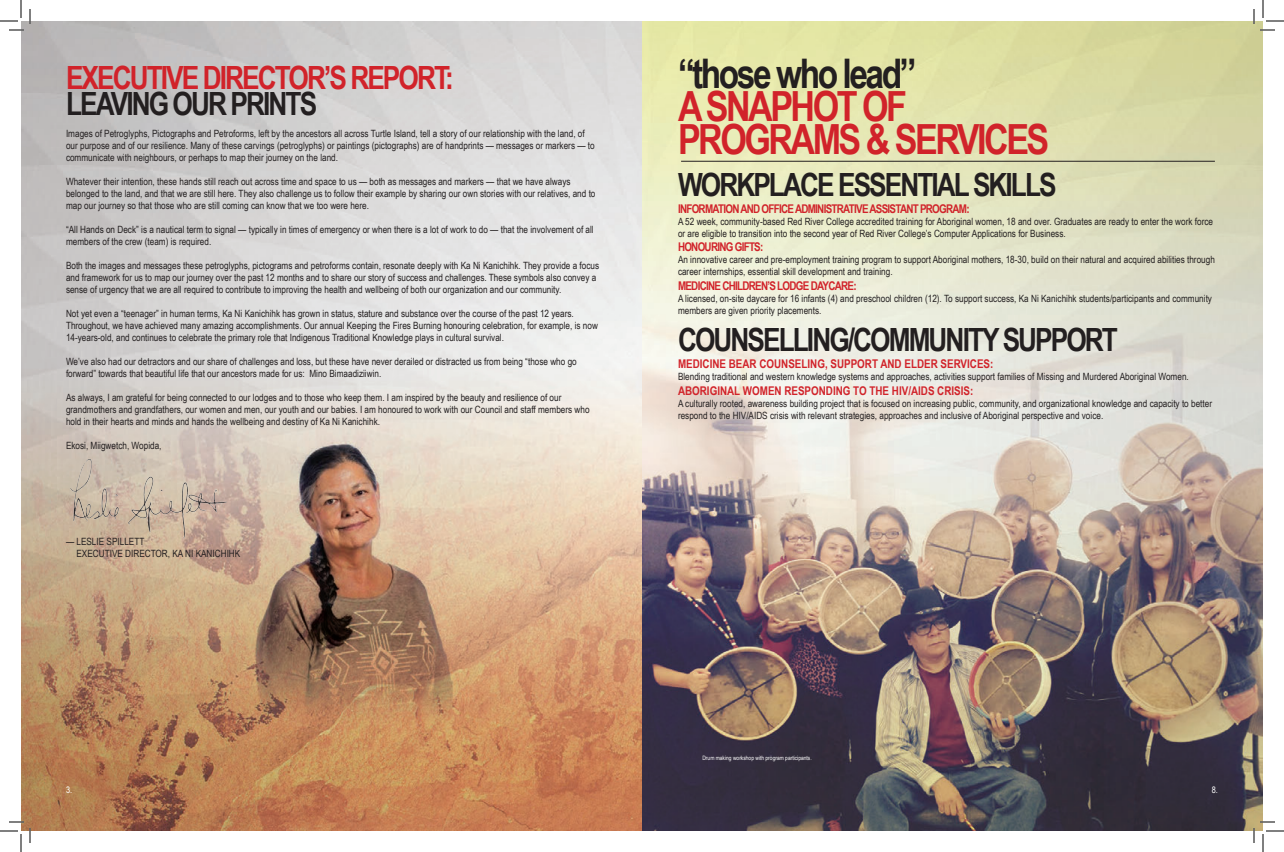
<style>
.page{position:relative;width:1284px;height:852px;background:#fff}
.page>*{position:absolute;margin:0;border:0;box-sizing:border-box;transform-origin:0 0}
.t1{font:700 41.6px/33.1px "Arial Narrow";letter-spacing:-.06em;color:#d1232a}
.t2{font:700 40.8px "Arial Narrow";letter-spacing:-.06em;color:#231f20}
.t3{font:700 32px "Arial Narrow";letter-spacing:-.06em;color:#231f20}
.t4{font:700 32px "Arial Narrow";letter-spacing:-.06em;color:#d1232a}
.t5{font:700 12px "Arial Narrow";letter-spacing:-.06em;color:#d1232a}
.t6{font:700 12px "Arial Narrow";color:#d1232a}
.t7{font:10px/12px "Arial Narrow";color:#231f20}
.t8{font:9px "Arial Narrow";color:#fff}
.t9{font:6px "Arial Narrow";color:#fff}
</style>
<div class="page">
<img style="left:21px;top:21px;width:1242px;height:810px">
<img style="left:58px;top:455px;width:169px;height:87px">
<hr style="left:814px;top:486px;width:1px;height:67px;background:#fff">
<hr style="left:681px;top:161px;width:534px;height:1px;background:#231f20">
<svg style="left:0;top:0;width:31px;height:31px"></svg>
<svg style="left:0;top:821px;width:31px;height:31px"></svg>
<svg style="left:1253px;top:0;width:31px;height:31px"></svg>
<svg style="left:1253px;top:821px;width:31px;height:31px"></svg>
<h3 class="t4" style="left:66px;top:54px;width:390px">EXECUTIVE DIRECTOR’S REPORT:</h3>
<h3 class="t3" style="left:66px;top:80px;width:253px">LEAVING OUR PRINTS</h3>
<p class="t7" style="left:66px;top:127px;width:530px">Images of Petroglyphs, Pictographs and Petroforms, left by the ancestors all across Turtle Island, tell a story of our relationship with the land, of our purpose and of our resilience. Many of these carvings (petroglyphs) or paintings (pictographs) are of handprints — messages or markers — to communicate with neighbours, or perhaps to map their journey on the land.</p>
<p class="t7" style="left:66px;top:175px;width:531px">Whatever their intention, these hands still reach out across time and space to us — both as messages and markers — that we have always belonged to the land, and that we are still here. They also challenge us to follow their example by sharing our own stories with our relatives, and to map our journey so that those who are still coming can know that we too were here.</p>
<p class="t7" style="left:66px;top:223px;width:529px">“All Hands on Deck” is a nautical term to signal — typically in times of emergency or when there is a lot of work to do — that the involvement of all members of the crew (team) is required.</p>
<p class="t7" style="left:66px;top:259px;width:535px">Both the images and messages these petroglyphs, pictograms and petroforms contain, resonate deeply with Ka Ni Kanichihk. They provide a focus and framework for us to map our journey over the past 12 months and to share our story of success and challenges. These symbols also convey a sense of urgency that we are all required to contribute to improving the health and wellbeing of both our organization and our community.</p>
<p class="t7" style="left:66px;top:307px;width:533px">Not yet even a “teenager” in human terms, Ka Ni Kanichihk has grown in status, stature and substance over the course of the past 12 years.<br>Throughout, we have achieved many amazing accomplishments. Our annual Keeping the Fires Burning honouring celebration, for example, is now<br>14-years-old, and continues to celebrate the primary role that Indigenous Traditional Knowledge plays in cultural survival.</p>
<p class="t7" style="left:66px;top:355px;width:512px">We’ve also had our detractors and our share of challenges and loss, but these have never derailed or distracted us from being “those who go forward” towards that beautiful life that our ancestors made for us: Mino Bimaadiziiwin.</p>
<p class="t7" style="left:66px;top:391px;width:525px">As always, I am grateful for being connected to our lodges and to those who keep them. I am inspired by the beauty and resilience of our grandmothers and grandfathers, our women and men, our youth and our babies. I am honoured to work with our Council and staff members who hold in their hearts and minds and hands the wellbeing and destiny of Ka Ni Kanichihk.</p>
<p class="t7" style="left:66px;top:439px;width:97px">Ekosi, Miigwetch, Wopida,</p>
<p class="t7" style="left:76px;top:535px;width:165px;text-indent:-10px">— LESLIE SPILLETT<br>EXECUTIVE DIRECTOR, KA NI KANICHIHK</p>
<h2 class="t2" style="left:678px;top:43px;width:240px">“those who lead”</h2>
<h1 class="t1" style="left:678px;top:88px;width:373px">A SNAPHOT OF<br>PROGRAMS &amp; SERVICES</h1>
<h3 class="t3" style="left:678px;top:160px;width:380px">WORKPLACE ESSENTIAL SKILLS</h3>
<p class="t5" style="left:678px;top:200px;width:293px">INFORMATION AND OFFICE ADMINISTRATIVE ASSISTANT PROGRAM:</p>
<p class="t7" style="left:678px;top:215px;width:537px">A 52 week, community-based Red River College accredited training for Aboriginal women, 18 and over. Graduates are ready to enter the work force or are eligible to transition into the second year of Red River College’s Computer Applications for Business.</p>
<p class="t5" style="left:678px;top:238px;width:87px">HONOURING GIFTS:</p>
<p class="t7" style="left:678px;top:253px;width:538px">An innovative career and pre-employment training program to support Aboriginal mothers, 18-30, build on their natural and acquired abilities through career internships, essential skill development and training.</p>
<p class="t5" style="left:678px;top:276px;width:180px">MEDICINE CHILDREN’S LODGE DAYCARE:</p>
<p class="t7" style="left:678px;top:292px;width:536px">A licensed, on-site daycare for 16 infants (4) and preschool children (12). To support success, Ka Ni Kanichihk students/participants and community members are given priority placements.</p>
<h3 class="t3" style="left:678px;top:316px;width:441px">COUNSELLING/COMMUNITY SUPPORT</h3>
<p class="t6" style="left:678px;top:355px;width:317px">MEDICINE BEAR COUNSELING, SUPPORT AND ELDER SERVICES:</p>
<p class="t7" style="left:678px;top:370px;width:512px">Blending traditional and western knowledge systems and approaches, activities support families of Missing and Murdered Aboriginal Women.</p>
<p class="t6" style="left:678px;top:381px;width:297px">ABORIGINAL WOMEN RESPONDING TO THE HIV/AIDS CRISIS:</p>
<p class="t7" style="left:678px;top:397px;width:536px">A culturally rooted, awareness building project that is focused on increasing public, community, and organizational knowledge and capacity to better respond to the HIV/AIDS crisis with relevant strategies, approaches and inclusive of Aboriginal perspective and voice.</p>
<p class="t9" style="left:702px;top:753px;width:111px">Drum making workshop with program participants.</p>
<p class="t8" style="left:66px;top:783px;width:8px">3.</p>
<p class="t8" style="left:1212px;top:783px;width:8px">8.</p>
</div>
